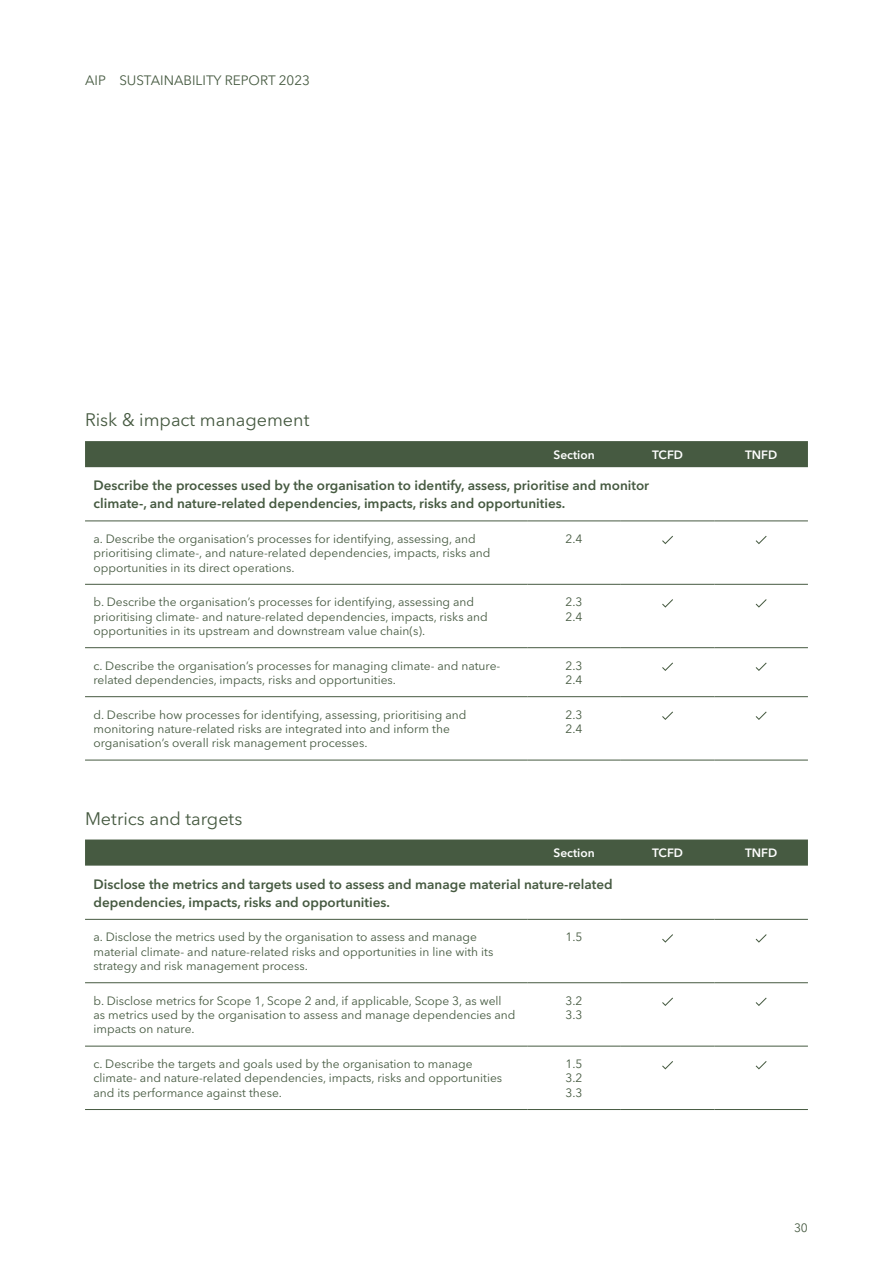
<style>
.page{position:relative;width:893px;height:1263px;background:#fff}
.page>*{position:absolute;margin:0;border:0;box-sizing:border-box;transform-origin:0 0}
.Graf_tal_store{font:18px "Avenir Next LT Pro";color:#465a41}
.Graf_header{font:600 13.5px/18px "Avenir Next LT Pro";color:#465a41}
.t1{font:13.5px "Avenir Next LT Pro";color:#465a41}
.Graf_Bodytext{font:12px/14.4px "Avenir Next LT Pro";color:#465a41}
.Graf_Bodytext-2{font:600 12px "Avenir Next LT Pro";color:#fff}
</style>
<div class="page">
<div style="left:85px;top:441px;width:723px;height:26px;background:#465a41"></div>
<hr style="left:85px;top:521px;width:442px;height:1px;background:#465a41">
<hr style="left:527px;top:521px;width:94px;height:1px;background:#465a41">
<hr style="left:621px;top:521px;width:93px;height:1px;background:#465a41">
<hr style="left:714px;top:521px;width:94px;height:1px;background:#465a41">
<hr style="left:85px;top:584px;width:442px;height:1px;background:#465a41">
<hr style="left:527px;top:584px;width:94px;height:1px;background:#465a41">
<hr style="left:621px;top:584px;width:93px;height:1px;background:#465a41">
<hr style="left:714px;top:584px;width:94px;height:1px;background:#465a41">
<hr style="left:85px;top:647px;width:442px;height:1px;background:#465a41">
<hr style="left:527px;top:647px;width:94px;height:1px;background:#465a41">
<hr style="left:621px;top:647px;width:93px;height:1px;background:#465a41">
<hr style="left:714px;top:647px;width:94px;height:1px;background:#465a41">
<hr style="left:85px;top:696px;width:442px;height:1px;background:#465a41">
<hr style="left:527px;top:696px;width:94px;height:1px;background:#465a41">
<hr style="left:621px;top:696px;width:93px;height:1px;background:#465a41">
<hr style="left:714px;top:696px;width:94px;height:1px;background:#465a41">
<hr style="left:85px;top:760px;width:442px;height:1px;background:#465a41">
<hr style="left:527px;top:760px;width:94px;height:1px;background:#465a41">
<hr style="left:621px;top:760px;width:93px;height:1px;background:#465a41">
<hr style="left:714px;top:760px;width:94px;height:1px;background:#465a41">
<svg style="left:662px;top:536px;width:11px;height:8px"></svg>
<svg style="left:756px;top:536px;width:11px;height:8px"></svg>
<svg style="left:662px;top:599px;width:11px;height:9px"></svg>
<svg style="left:756px;top:599px;width:11px;height:9px"></svg>
<svg style="left:662px;top:662px;width:11px;height:9px"></svg>
<svg style="left:756px;top:662px;width:11px;height:9px"></svg>
<svg style="left:662px;top:711px;width:11px;height:9px"></svg>
<svg style="left:756px;top:711px;width:11px;height:9px"></svg>
<svg style="left:85px;top:839px;width:723px;height:27px;background:#4c5f47"></svg>
<hr style="left:85px;top:919px;width:442px;height:1px;background:#465a41">
<hr style="left:527px;top:919px;width:94px;height:1px;background:#465a41">
<hr style="left:621px;top:919px;width:93px;height:1px;background:#465a41">
<hr style="left:714px;top:919px;width:94px;height:1px;background:#465a41">
<hr style="left:85px;top:982px;width:442px;height:1px;background:#465a41">
<hr style="left:527px;top:982px;width:94px;height:1px;background:#465a41">
<hr style="left:621px;top:982px;width:93px;height:1px;background:#465a41">
<hr style="left:714px;top:982px;width:94px;height:1px;background:#465a41">
<hr style="left:85px;top:1046px;width:442px;height:1px;background:#465a41">
<hr style="left:527px;top:1046px;width:94px;height:1px;background:#465a41">
<hr style="left:621px;top:1046px;width:93px;height:1px;background:#465a41">
<hr style="left:714px;top:1046px;width:94px;height:1px;background:#465a41">
<hr style="left:85px;top:1109px;width:442px;height:1px;background:#465a41">
<hr style="left:527px;top:1109px;width:94px;height:1px;background:#465a41">
<hr style="left:621px;top:1109px;width:93px;height:1px;background:#465a41">
<hr style="left:714px;top:1109px;width:94px;height:1px;background:#465a41">
<svg style="left:662px;top:934px;width:11px;height:9px"></svg>
<svg style="left:756px;top:934px;width:11px;height:9px"></svg>
<svg style="left:662px;top:997px;width:11px;height:9px"></svg>
<svg style="left:756px;top:997px;width:11px;height:9px"></svg>
<svg style="left:662px;top:1061px;width:11px;height:8px"></svg>
<svg style="left:756px;top:1061px;width:11px;height:8px"></svg>
<p class="t1" style="left:85px;top:72px;width:227px">AIP SUSTAINABILITY REPORT 2023</p>
<p class="Graf_tal_store" style="left:85px;top:409px;width:226px">Risk &amp; impact management</p>
<p class="Graf_Bodytext-2" style="left:553px;top:447px;width:43px">Section</p>
<p class="Graf_Bodytext-2" style="left:652px;top:447px;width:32px">TCFD</p>
<p class="Graf_Bodytext-2" style="left:745px;top:447px;width:34px">TNFD</p>
<p class="Graf_header" style="left:94px;top:476px;width:557px">Describe the processes used by the organisation to identify, assess, prioritise and monitor climate-, and nature-related dependencies, impacts, risks and opportunities.</p>
<p class="Graf_Bodytext" style="left:94px;top:531px;width:398px">a. Describe the organisation’s processes for identifying, assessing, and prioritising climate-, and nature-related dependencies, impacts, risks and opportunities in its direct operations.</p>
<p class="Graf_Bodytext" style="left:565px;top:531px;width:19px">2.4</p>
<p class="Graf_Bodytext" style="left:94px;top:595px;width:396px">b. Describe the organisation’s processes for identifying, assessing and prioritising climate- and nature-related dependencies, impacts, risks and opportunities in its upstream and downstream value chain(s).</p>
<p class="Graf_Bodytext" style="left:565px;top:595px;width:19px">2.3</p>
<p class="Graf_Bodytext" style="left:565px;top:609px;width:19px">2.4</p>
<p class="Graf_Bodytext" style="left:94px;top:658px;width:408px">c. Describe the organisation’s processes for managing climate- and nature&shy;related dependencies, impacts, risks and opportunities.</p>
<p class="Graf_Bodytext" style="left:565px;top:658px;width:19px">2.3</p>
<p class="Graf_Bodytext" style="left:565px;top:672px;width:19px">2.4</p>
<p class="Graf_Bodytext" style="left:94px;top:707px;width:374px">d. Describe how processes for identifying, assessing, prioritising and monitoring nature-related risks are integrated into and inform the organisation’s overall risk management processes.</p>
<p class="Graf_Bodytext" style="left:565px;top:707px;width:19px">2.3</p>
<p class="Graf_Bodytext" style="left:565px;top:721px;width:19px">2.4</p>
<p class="Graf_tal_store" style="left:85px;top:807px;width:159px">Metrics and targets</p>
<p class="Graf_Bodytext-2" style="left:553px;top:846px;width:43px">Section</p>
<p class="Graf_Bodytext-2" style="left:652px;top:846px;width:32px">TCFD</p>
<p class="Graf_Bodytext-2" style="left:745px;top:846px;width:34px">TNFD</p>
<p class="Graf_header" style="left:94px;top:875px;width:521px">Disclose the metrics and targets used to assess and manage material nature-related dependencies, impacts, risks and opportunities.</p>
<p class="Graf_Bodytext" style="left:94px;top:930px;width:401px">a. Disclose the metrics used by the organisation to assess and manage material climate- and nature-related risks and opportunities in line with its strategy and risk management process.</p>
<p class="Graf_Bodytext" style="left:565px;top:930px;width:19px">1.5</p>
<p class="Graf_Bodytext" style="left:94px;top:993px;width:423px">b. Disclose metrics for Scope 1, Scope 2 and, if applicable, Scope 3, as well as metrics used by the organisation to assess and manage dependencies and impacts on nature.</p>
<p class="Graf_Bodytext" style="left:565px;top:993px;width:19px">3.2</p>
<p class="Graf_Bodytext" style="left:565px;top:1007px;width:19px">3.3</p>
<p class="Graf_Bodytext" style="left:94px;top:1056px;width:410px">c. Describe the targets and goals used by the organisation to manage climate- and nature-related dependencies, impacts, risks and opportunities and its performance against these.</p>
<p class="Graf_Bodytext" style="left:565px;top:1056px;width:19px">1.5</p>
<p class="Graf_Bodytext" style="left:565px;top:1071px;width:19px">3.2<br>3.3</p>
<p class="Graf_Bodytext" style="left:794px;top:1220px;width:15px">30</p>
</div>
